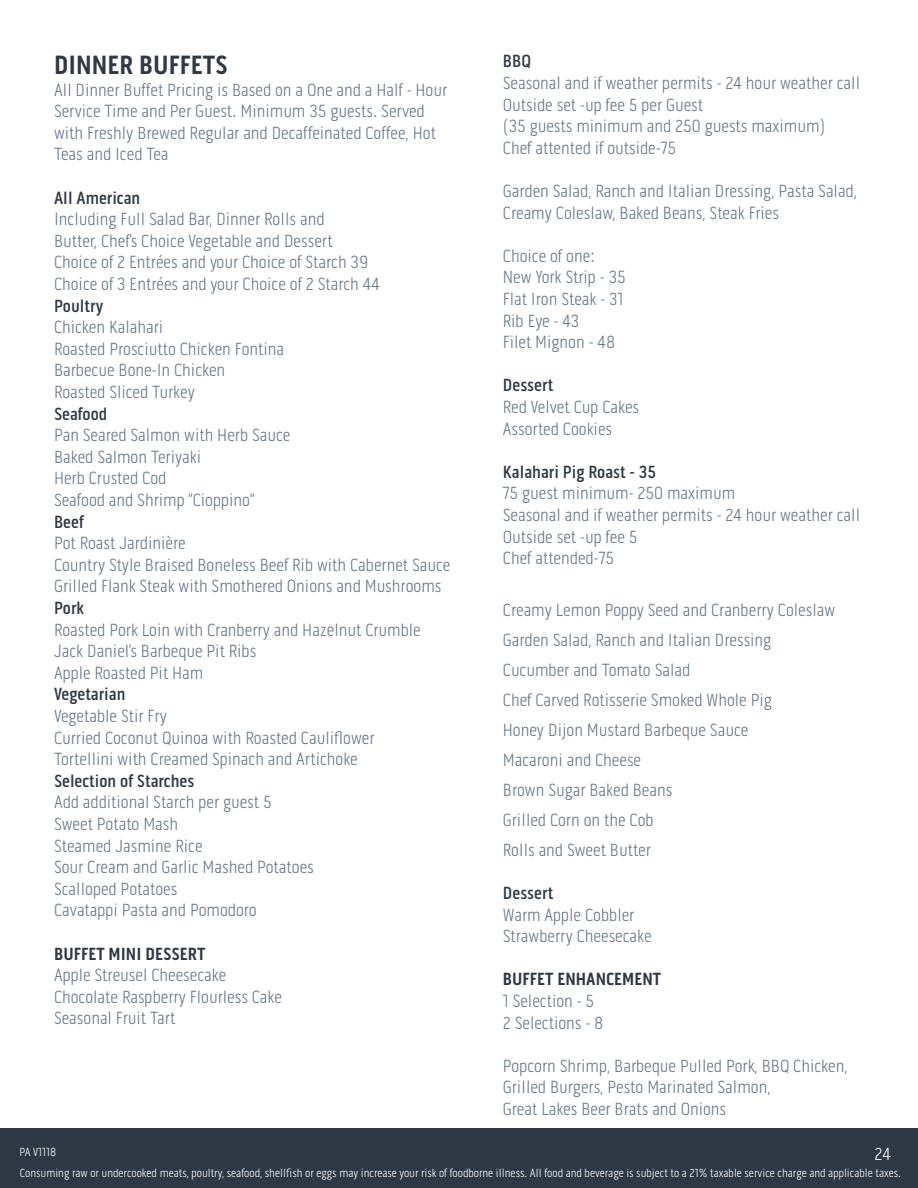
<style>
.page{position:relative;width:918px;height:1188px;background:#fff}
.page>*{position:absolute;margin:0;border:0;box-sizing:border-box;transform-origin:0 0}
.t1{font:700 27px "Pill Gothic 300 mg";color:#2f3946}
.t2{font:300 18px/21.6px "Pill Gothic 300 mg";color:#657688}
.t3{font:500 18px "Pill Gothic 300 mg";color:#2f3946}
.t4{font:700 18px "Pill Gothic 300 mg";color:#2f3946}
.t5{font:300 18px "Pill Gothic 300 mg";color:#fff}
.t6{font:300 12px "Pill Gothic 300 mg";color:#fff}
</style>
<div class="page">
<div style="left:0;top:1128px;width:918px;height:60px;background:#2f3946"></div>
<h1 class="t1" style="left:54px;top:49px;width:175px">DINNER BUFFETS</h1>
<p class="t2" style="left:54px;top:79px;width:395px">All Dinner Buffet Pricing is Based on a One and a Half - Hour Service Time and Per Guest. Minimum 35 guests. Served with Freshly Brewed Regular and Decaffeinated Coffee, Hot Teas and Iced Tea</p>
<p class="t3" style="left:54px;top:187px;width:88px">All American</p>
<p class="t2" style="left:54px;top:208px;width:327px">Including Full Salad Bar, Dinner Rolls and<br>Butter, Chef’s Choice Vegetable and Dessert Choice of 2 Entrées and your Choice of Starch 39<br>Choice of 3 Entrées and your Choice of 2 Starch 44</p>
<p class="t3" style="left:54px;top:295px;width:51px">Poultry</p>
<p class="t2" style="left:54px;top:316px;width:232px">Chicken Kalahari<br>Roasted Prosciutto Chicken Fontina<br>Barbecue Bone-In Chicken<br>Roasted Sliced Turkey</p>
<p class="t3" style="left:54px;top:403px;width:55px">Seafood</p>
<p class="t2" style="left:54px;top:424px;width:238px">Pan Seared Salmon with Herb Sauce<br>Baked Salmon Teriyaki<br>Herb Crusted Cod<br>Seafood and Shrimp “Cioppino”</p>
<p class="t3" style="left:54px;top:511px;width:31px">Beef</p>
<p class="t2" style="left:54px;top:532px;width:398px">Pot Roast Jardinière<br>Country Style Braised Boneless Beef Rib with Cabernet Sauce<br>Grilled Flank Steak with Smothered Onions and Mushrooms</p>
<p class="t3" style="left:54px;top:597px;width:31px">Pork</p>
<p class="t2" style="left:54px;top:619px;width:368px">Roasted Pork Loin with Cranberry and Hazelnut Crumble<br>Jack Daniel’s Barbeque Pit Ribs<br>Apple Roasted Pit Ham</p>
<p class="t3" style="left:54px;top:684px;width:73px">Vegetarian</p>
<p class="t2" style="left:54px;top:705px;width:322px">Vegetable Stir Fry<br>Curried Coconut Quinoa with Roasted Cauliflower<br>Tortellini with Creamed Spinach and Artichoke</p>
<p class="t3" style="left:54px;top:770px;width:142px">Selection of Starches</p>
<p class="t2" style="left:54px;top:792px;width:261px">Add additional Starch per guest 5<br>Sweet Potato Mash<br>Steamed Jasmine Rice<br>Sour Cream and Garlic Mashed Potatoes<br>Scalloped Potatoes<br>Cavatappi Pasta and Pomodoro</p>
<p class="t4" style="left:54px;top:943px;width:153px">BUFFET MINI DESSERT</p>
<p class="t2" style="left:54px;top:964px;width:230px">Apple Streusel Cheesecake<br>Chocolate Raspberry Flourless Cake<br>Seasonal Fruit Tart</p>
<p class="t3" style="left:503px;top:51px;width:30px">BBQ</p>
<p class="t2" style="left:503px;top:72px;width:359px">Seasonal and if weather permits - 24 hour weather call Outside set -up fee 5 per Guest<br>(35 guests minimum and 250 guests maximum)<br>Chef attented if outside-75</p>
<p class="t2" style="left:503px;top:180px;width:356px">Garden Salad, Ranch and Italian Dressing, Pasta Salad,<br>Creamy Coleslaw, Baked Beans, Steak Fries</p>
<p class="t2" style="left:503px;top:245px;width:124px">Choice of one:<br>New York Strip - 35<br>Flat Iron Steak - 31<br>Rib Eye - 43<br>Filet Mignon - 48</p>
<p class="t3" style="left:503px;top:375px;width:52px">Dessert</p>
<p class="t2" style="left:503px;top:396px;width:138px">Red Velvet Cup Cakes<br>Assorted Cookies</p>
<p class="t3" style="left:503px;top:461px;width:155px">Kalahari Pig Roast - 35</p>
<p class="t2" style="left:503px;top:483px;width:359px">75 guest minimum- 250 maximum<br>Seasonal and if weather permits - 24 hour weather call<br>Outside set -up fee 5<br>Chef attended-75</p>
<p class="t2" style="left:503px;top:595px;width:334px;line-height:30px">Creamy Lemon Poppy Seed and Cranberry Coleslaw<br>Garden Salad, Ranch and Italian Dressing<br>Cucumber and Tomato Salad<br>Chef Carved Rotisserie Smoked Whole Pig<br>Honey Dijon Mustard Barbeque Sauce<br>Macaroni and Cheese<br>Brown Sugar Baked Beans<br>Grilled Corn on the Cob<br>Rolls and Sweet Butter</p>
<p class="t3" style="left:503px;top:882px;width:52px">Dessert</p>
<p class="t2" style="left:503px;top:904px;width:150px">Warm Apple Cobbler<br>Strawberry Cheesecake</p>
<p class="t4" style="left:503px;top:969px;width:160px">BUFFET ENHANCEMENT</p>
<p class="t2" style="left:503px;top:990px;width:102px">1 Selection - 5<br>2 Selections - 8</p>
<p class="t2" style="left:503px;top:1055px;width:346px">Popcorn Shrimp, Barbeque Pulled Pork, BBQ Chicken,<br>Grilled Burgers, Pesto Marinated Salmon,<br>Great Lakes Beer Brats and Onions</p>
<p class="t6" style="left:19px;top:1145px;width:38px">PA V1118</p>
<p class="t5" style="left:875px;top:1143px;width:18px">24</p>
<p class="t6" style="left:20px;top:1166px;width:883px">Consuming raw or undercooked meats, poultry, seafood, shellfish or eggs may increase your risk of foodborne illness. All food and beverage is subject to a 21% taxable service charge and applicable taxes.</p>
</div>
